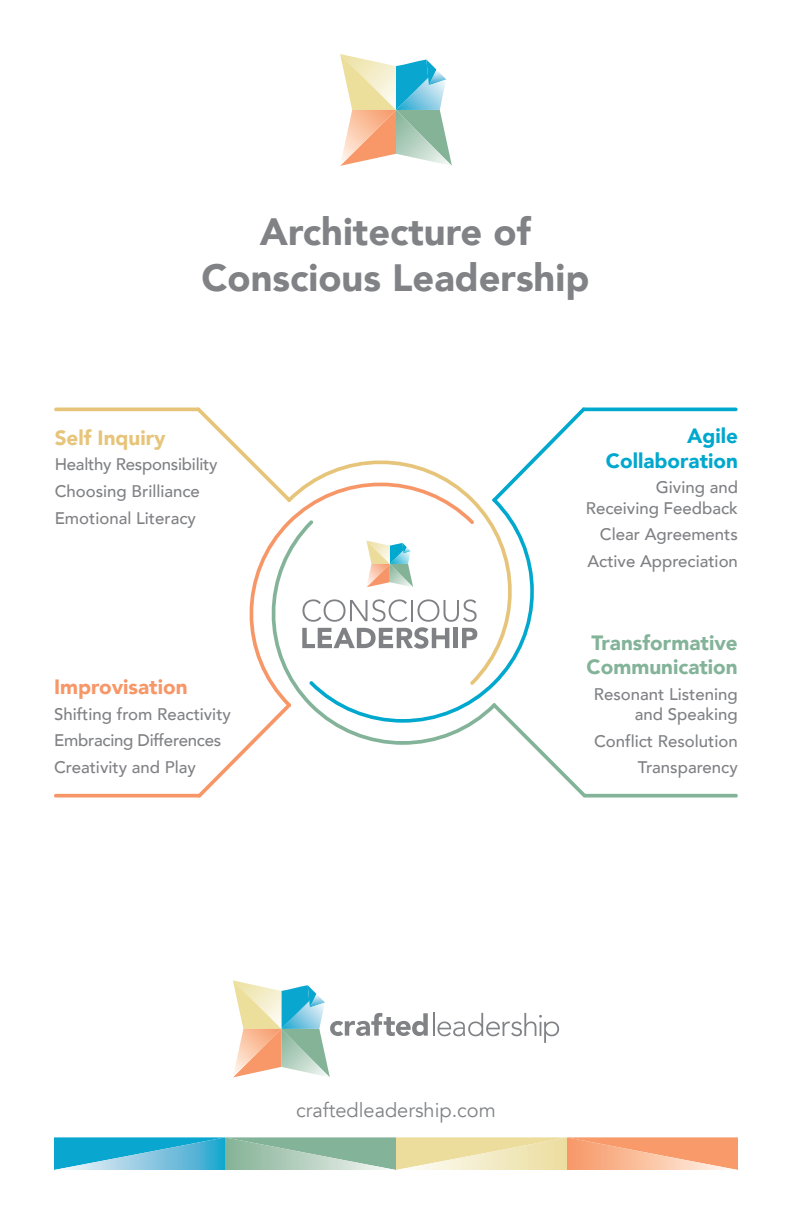
<style>
.page{position:relative;width:792px;height:1224px;background:#fff}
.page>*{position:absolute;margin:0;border:0;box-sizing:border-box;transform-origin:0 0}
.t1{font:900 38px/45.6px "Avenir";color:#808285;text-align:center}
.t2{font:900 20.6px/24.8px "Avenir";color:#83b398}
.t3{font:900 20.6px/24.8px "Avenir";color:#00a8ce;text-align:right}
.t4{font:900 20.6px "Avenir";color:#f79768}
.t5{font:900 20.6px "Avenir";color:#e6c479}
.t6{font:20px "Avenir";color:#808285}
.t7{font:500 16.8px/26.6px "Avenir";color:#808184;text-align:right}
</style>
<div class="page">
<svg style="left:340px;top:54px;width:112px;height:112px"></svg>
<svg style="left:54px;top:1137px;width:684px;height:33px;background:#b0c0ab"></svg>
<svg style="left:233px;top:980px;width:326px;height:97px"></svg>
<svg style="left:249px;top:565px;width:10px;height:97px"></svg>
<svg style="left:259px;top:522px;width:216px;height:223px"></svg>
<svg style="left:309px;top:544px;width:225px;height:179px"></svg>
<svg style="left:287px;top:460px;width:238px;height:225px"></svg>
<svg style="left:54px;top:408px;width:237px;height:94px"></svg>
<svg style="left:492px;top:408px;width:246px;height:94px"></svg>
<svg style="left:54px;top:703px;width:237px;height:95px"></svg>
<svg style="left:492px;top:703px;width:246px;height:95px"></svg>
<svg style="left:302px;top:599px;width:175px;height:50px"></svg>
<p class="t1" style="left:202px;top:208px;width:389px">Architecture of<br>Conscious Leadership</p>
<p class="t5" style="left:55px;top:420px;width:113px">Self Inquiry</p>
<p class="t7" style="left:55px;top:450px;width:164px;text-align:left">Healthy Responsibility<br>Choosing Brilliance<br>Emotional Literacy</p>
<p class="t4" style="left:54px;top:669px;width:135px">Improvisation</p>
<p class="t7" style="left:54px;top:700px;width:178px;text-align:left">Shifting from Reactivity<br>Embracing Differences<br>Creativity and Play</p>
<p class="t3" style="left:606px;top:423px;width:134px">Agile<br>Collaboration</p>
<p class="t7" style="left:586px;top:477px;width:154px;line-height:20.2px">Giving and<br>Receiving Feedback</p>
<p class="t7" style="left:587px;top:520px;width:152px">Clear Agreements<br>Active Appreciation</p>
<p class="t2" style="left:587px;top:629px;width:153px">Transformative<br>Communication</p>
<p class="t7" style="left:594px;top:683px;width:146px;line-height:20.2px">Resonant Listening and Speaking</p>
<p class="t7" style="left:594px;top:727px;width:145px">Conflict Resolution<br>Transparency</p>
<p class="t6" style="left:296px;top:1099px;width:201px">craftedleadership.com</p>
</div>
